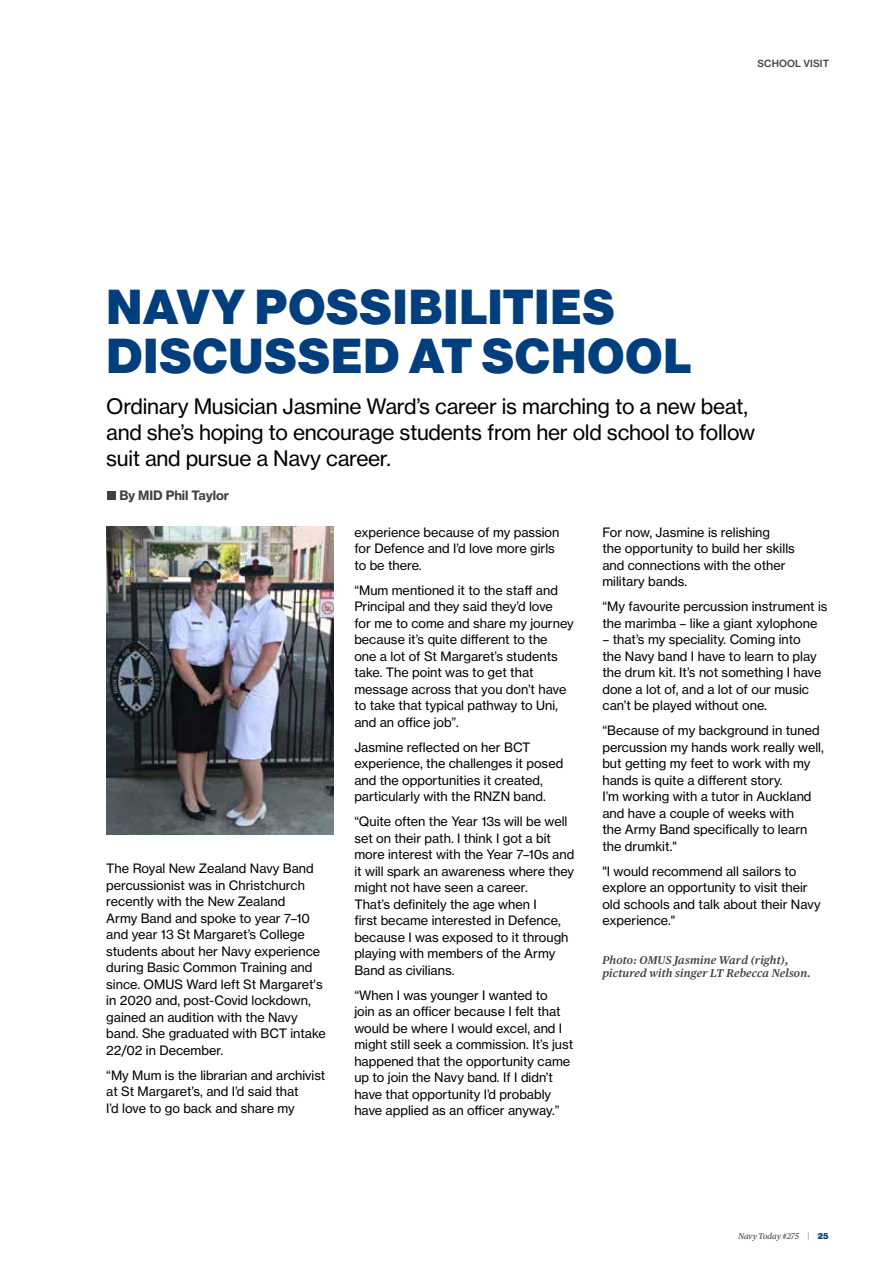
<style>
.page{position:relative;width:893px;height:1263px;background:#fff}
.page>*{position:absolute;margin:0;border:0;box-sizing:border-box;transform-origin:0 0}
.t1{font:900 48px/49.5px "Haas Grot Disp 95";letter-spacing:.035em;color:#003e7e}
.t2{font:21px/26.2px "Haas Grot Text 55 Roman";letter-spacing:-.015em;color:#000}
.t3{font:12.75px/16.5px "Haas Grot Text 55 Roman";color:#000}
.t4{font:700 12.75px "Haas Grot Text 75";letter-spacing:-.005em;color:#414042}
.t5{font:italic 600 11.25px/13.5px "Publico Text";letter-spacing:.015em;color:#414042}
.t6{font:500 9.75px "Haas Grot Text 65";letter-spacing:.01em;color:#414042}
.t7{font:italic 8.25px "Publico Text";color:#414042}
.s1{font-family:"Haas Grot Text 55 Roman";font-style:normal;color:#939598}
.s2{font-family:"Haas Grot Disp 95";font-weight:900;font-style:normal;color:#003e7e}
</style>
<div class="page">
<div style="left:107px;top:491px;width:9px;height:9px;background:#414042"></div>
<img style="left:106px;top:526px;width:227px;height:308px">
<p class="t6" style="left:757px;top:57px;width:73px">SCHOOL VISIT</p>
<h1 class="t1" style="left:107px;top:283px;width:586px">NAVY POSSIBILITIES<br>DISCUSSED AT SCHOOL</h1>
<h2 class="t2" style="left:106px;top:393px;width:651px">Ordinary Musician Jasmine Ward’s career is marching to a new beat, and she’s hoping to encourage students from her old school to follow suit and pursue a Navy career.</h2>
<p class="t4" style="left:119px;top:487px;width:111px">By MID Phil Taylor</p>
<p class="t3" style="left:106px;top:860px;width:221px">The Royal New Zealand Navy Band percussionist was in Christchurch recently with the New Zealand<br>Army Band and spoke to year 7–10 and year 13 St Margaret’s College students about her Navy experience during Basic Common Training and since. OMUS Ward left St Margaret's in 2020 and, post-Covid lockdown, gained an audition with the Navy band. She graduated with BCT intake<br>22/02 in December.</p>
<p class="t3" style="left:106px;top:1067px;width:221px">“My Mum is the librarian and archivist at St Margaret’s, and I’d said that<br>I’d love to go back and share my</p>
<p class="t3" style="left:354px;top:524px;width:207px">experience because of my passion for Defence and I’d love more girls to be there.</p>
<p class="t3" style="left:354px;top:582px;width:221px">“Mum mentioned it to the staff and<br>Principal and they said they’d love<br>for me to come and share my journey because it’s quite different to the<br>one a lot of St Margaret’s students take. The point was to get that message across that you don’t have to take that typical pathway to Uni, and an office job”.</p>
<p class="t3" style="left:354px;top:739px;width:210px">Jasmine reflected on her BCT experience, the challenges it posed and the opportunities it created, particularly with the RNZN band.</p>
<p class="t3" style="left:354px;top:813px;width:221px">“Quite often the Year 13s will be well set on their path. I think I got a bit more interest with the Year 7–10s and it will spark an awareness where they might not have seen a career.<br>That’s definitely the age when I<br>first became interested in Defence, because I was exposed to it through playing with members of the Army<br>Band as civilians.</p>
<p class="t3" style="left:354px;top:987px;width:220px">“When I was younger I wanted to<br>join as an officer because I felt that would be where I would excel, and I might still seek a commission. It’s just happened that the opportunity came up to join the Navy band. If I didn’t have that opportunity I’d probably have applied as an officer anyway.”</p>
<p class="t3" style="left:602px;top:524px;width:194px">For now, Jasmine is relishing<br>the opportunity to build her skills and connections with the other military bands.</p>
<p class="t3" style="left:602px;top:598px;width:227px">“My favourite percussion instrument is the marimba – like a giant xylophone</p>
<p class="t3" style="left:602px;top:631px;width:221px">– that’s my speciality. Coming into the Navy band I have to learn to play the drum kit. It’s not something I have done a lot of, and a lot of our music can’t be played without one.</p>
<p class="t3" style="left:602px;top:722px;width:223px">“Because of my background in tuned percussion my hands work really well, but getting my feet to work with my hands is quite a different story.<br>I’m working with a tutor in Auckland and have a couple of weeks with<br>the Army Band specifically to learn the drumkit."</p>
<p class="t3" style="left:602px;top:863px;width:220px">"I would recommend all sailors to explore an opportunity to visit their old schools and talk about their Navy experience."</p>
<p class="t5" style="left:602px;top:952px;width:210px">Photo: OMUS Jasmine Ward (right), pictured with singer LT Rebecca Nelson.</p>
<p class="t7" style="left:738px;top:1230px;width:92px">Navy Today #275 <span class="s1">|</span> <span class="s2">25</span></p>
</div>
